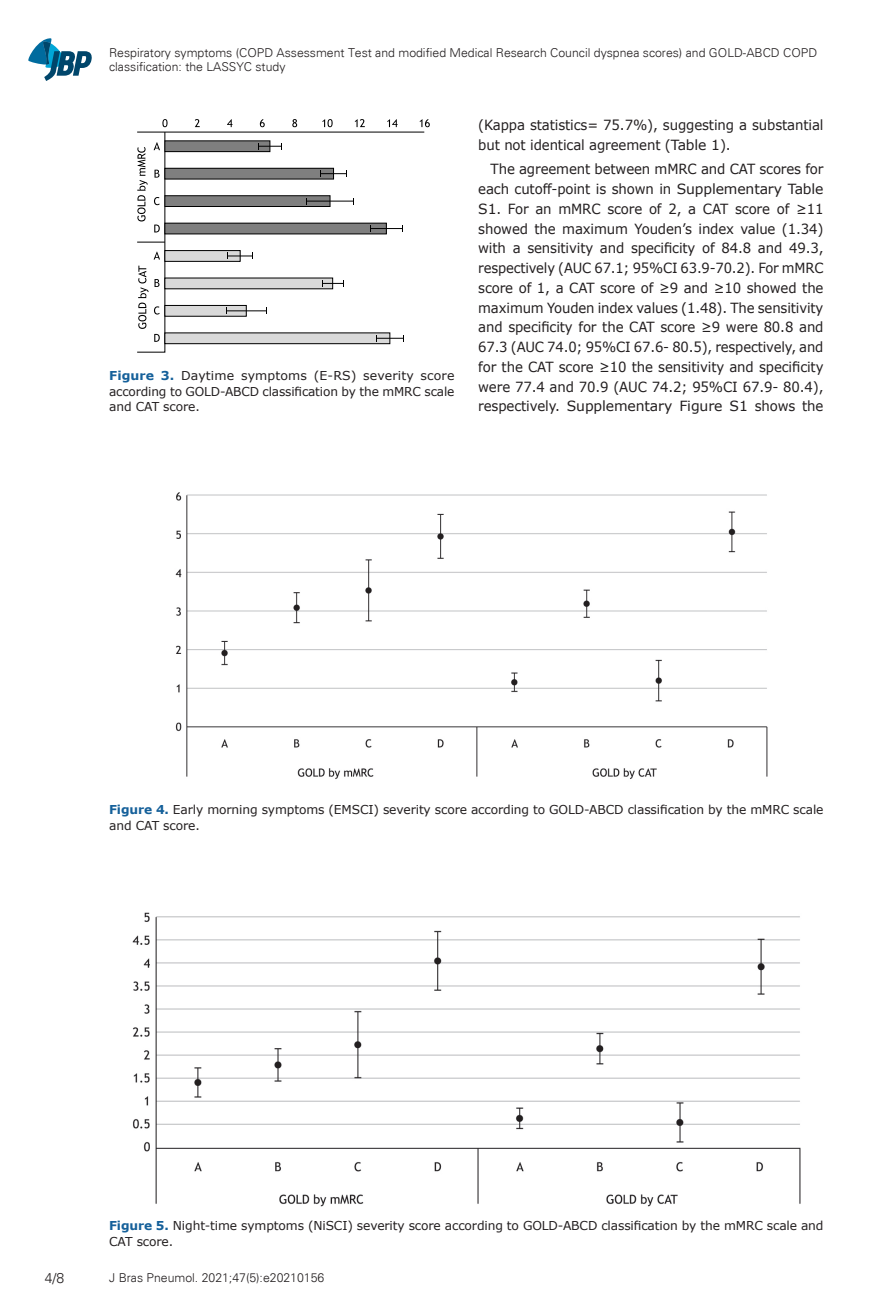
<style>
.page{position:relative;width:893px;height:1315px;background:#fff}
.page>*{position:absolute;margin:0;border:0;box-sizing:border-box;transform-origin:0 0}
.Paragraph{font:14px/19.8px "Verdana";letter-spacing:-.01em;color:#231f20;scale:.95 1}
.t1{font:300 14px "Univers";color:#231f20}
.FigureCaption{font:12.25px/15.8px "Verdana";letter-spacing:-.01em;color:#231f20}
.t2{font:300 12.25px/14.7px "Univers";color:#231f20}
.s1{font-weight:700;color:#15609a}
</style>
<div class="page">
<svg style="left:28px;top:38px;width:64px;height:43px"></svg>
<hr style="left:137px;top:132px;width:287px;height:1px;background:#000">
<div style="left:165px;top:141px;width:105px;height:11px;background:#7f7f7f"></div>
<div style="left:164px;top:140px;width:106px;height:12px;border:1px solid #000"></div>
<div style="left:165px;top:168px;width:169px;height:11px;background:#7f7f7f"></div>
<div style="left:164px;top:168px;width:170px;height:11px;border:1px solid #000"></div>
<div style="left:165px;top:196px;width:165px;height:10px;background:#7f7f7f"></div>
<div style="left:164px;top:195px;width:166px;height:12px;border:1px solid #000"></div>
<div style="left:165px;top:223px;width:221px;height:11px;background:#7f7f7f"></div>
<div style="left:164px;top:223px;width:223px;height:11px;border:1px solid #000"></div>
<div style="left:165px;top:251px;width:75px;height:10px;background:#d9d9d9"></div>
<div style="left:164px;top:250px;width:77px;height:12px;border:1px solid #000"></div>
<div style="left:165px;top:278px;width:168px;height:11px;background:#d9d9d9"></div>
<div style="left:165px;top:305px;width:81px;height:11px;background:#d9d9d9"></div>
<div style="left:164px;top:305px;width:83px;height:12px;border:1px solid #000"></div>
<div style="left:165px;top:333px;width:225px;height:11px;background:#d9d9d9"></div>
<div style="left:164px;top:332px;width:226px;height:12px;border:1px solid #000"></div>
<svg style="left:258px;top:143px;width:24px;height:6px"></svg>
<svg style="left:320px;top:171px;width:27px;height:6px"></svg>
<hr style="left:307px;top:201px;width:46px;height:1px;background:#000">
<hr style="left:370px;top:228px;width:32px;height:1px;background:#000">
<svg style="left:227px;top:253px;width:26px;height:6px"></svg>
<svg style="left:322px;top:280px;width:22px;height:6px"></svg>
<hr style="left:226px;top:310px;width:41px;height:1px;background:#000">
<svg style="left:376px;top:335px;width:28px;height:6px"></svg>
<svg style="left:137px;top:119px;width:31px;height:234px"></svg>
<svg style="left:195px;top:119px;width:5px;height:8px"></svg>
<svg style="left:227px;top:119px;width:5px;height:8px"></svg>
<svg style="left:260px;top:119px;width:5px;height:8px"></svg>
<svg style="left:292px;top:119px;width:5px;height:8px"></svg>
<svg style="left:322px;top:119px;width:11px;height:8px"></svg>
<svg style="left:355px;top:119px;width:10px;height:8px"></svg>
<svg style="left:387px;top:119px;width:11px;height:8px"></svg>
<svg style="left:420px;top:119px;width:10px;height:8px"></svg>
<img style="left:175px;top:492px;width:593px;height:287px">
<img style="left:132px;top:912px;width:669px;height:295px">
<p class="t2" style="left:109px;top:45px;width:709px">Respiratory symptoms (COPD Assessment Test and modified Medical Research Council dyspnea scores) and GOLD-ABCD COPD classification: the LASSYC study</p>
<p class="FigureCaption" style="left:109px;top:368px;width:347px;text-align:justify"><span class="s1">Figure 3.</span> Daytime symptoms (E-RS) severity score according to GOLD-ABCD classification by the mMRC scale and CAT score.</p>
<p class="Paragraph" style="left:478px;top:115px;width:365px">(Kappa statistics= 75.7%), suggesting a substantial but not identical agreement (Table 1).</p>
<p class="Paragraph" style="left:478px;top:159px;width:365px;text-align:justify;text-indent:12px">The agreement between mMRC and CAT scores for each cutoff-point is shown in Supplementary Table S1. For an mMRC score of 2, a CAT score of ≥11 showed the maximum Youden’s index value (1.34) with a sensitivity and specificity of 84.8 and 49.3, respectively (AUC 67.1; 95%CI 63.9-70.2). For mMRC score of 1, a CAT score of ≥9 and ≥10 showed the maximum Youden index values (1.48). The sensitivity and specificity for the CAT score ≥9 were 80.8 and 67.3 (AUC 74.0; 95%CI 67.6- 80.5), respectively, and for the CAT score ≥10 the sensitivity and specificity were 77.4 and 70.9 (AUC 74.2; 95%CI 67.9- 80.4), respectively. Supplementary Figure S1 shows the</p>
<p class="FigureCaption" style="left:109px;top:802px;width:716px"><span class="s1">Figure 4.</span> Early morning symptoms (EMSCI) severity score according to GOLD-ABCD classification by the mMRC scale and CAT score.</p>
<p class="FigureCaption" style="left:109px;top:1217px;width:716px"><span class="s1">Figure 5.</span> Night-time symptoms (NiSCI) severity score according to GOLD-ABCD classification by the mMRC scale and<br>CAT score.</p>
<p class="t1" style="left:45px;top:1269px;width:21px">4/8</p>
<p class="t2" style="left:109px;top:1270px;width:217px">J Bras Pneumol. 2021;47(5):e20210156</p>
</div>
